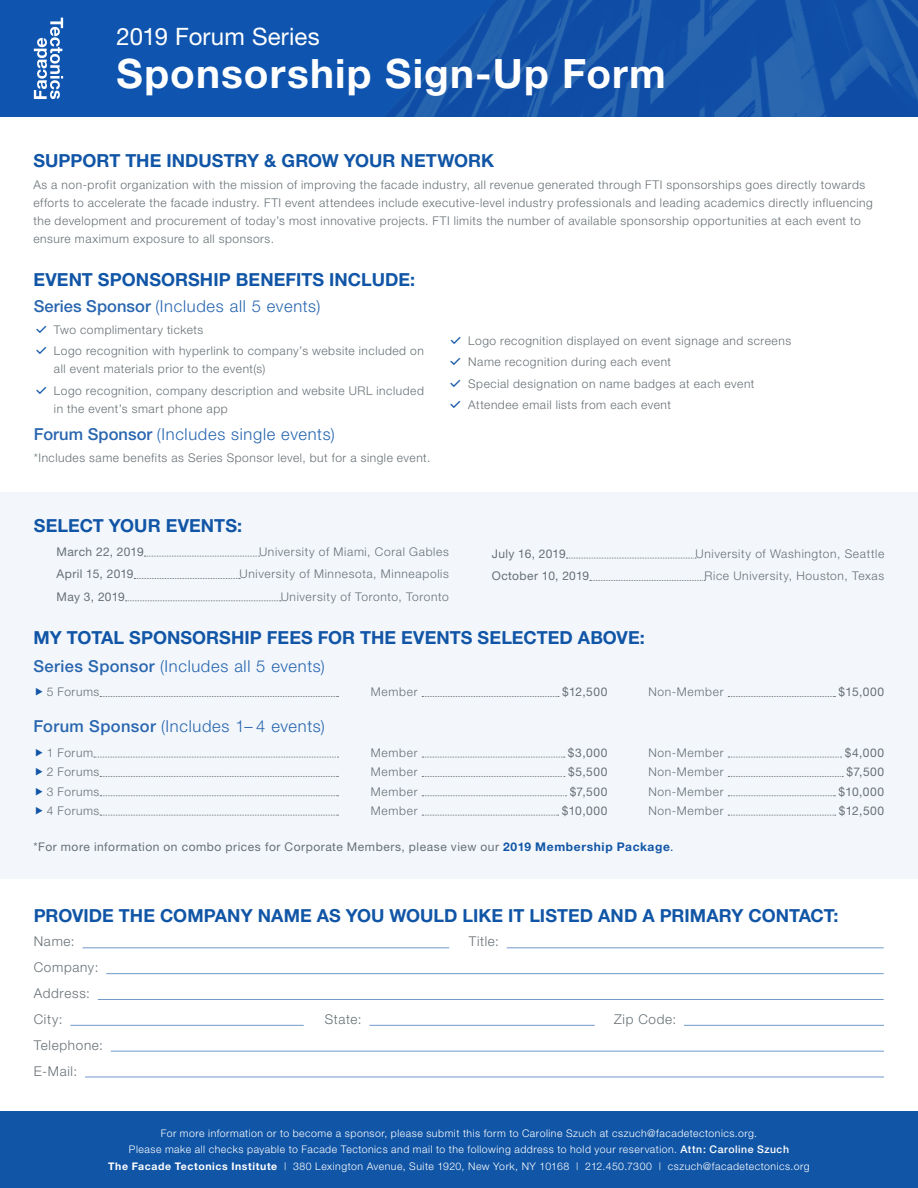
<style>
.page{position:relative;width:918px;height:1188px;background:#fff}
.page>*{position:absolute;margin:0;border:0;box-sizing:border-box;transform-origin:0 0}
.t1{font:700 40.5px "Helvetica Neue";letter-spacing:.03em;color:#fff}
.t2{font:24px "Helvetica Neue";letter-spacing:.005em;color:#fff}
.t3{font:700 18px "Helvetica Neue";letter-spacing:.005em;color:#1155a6}
.t4{font:300 16.5px "Helvetica Neue";letter-spacing:.04em;color:#2966af}
.t5{font:300 13.5px/25.8px "Helvetica Neue";letter-spacing:.05em;color:#677075}
.t6{font:300 12px/18px "Helvetica Neue";letter-spacing:.045em;color:#677075}
.t7{font:12px "Helvetica Neue";letter-spacing:.04em;color:#677075}
.t8{font:12px "Helvetica Neue";letter-spacing:.02em;color:#677075}
.t9{font:300 10.5px/16px "Helvetica Neue";letter-spacing:.05em;color:#fff;text-align:center}
.s1{font-weight:500}
.s2{color:#1155a6}
.s3{font-weight:700;color:#1155a6}
.s4{font-weight:700}
</style>
<div class="page">
<img style="left:0;top:0;width:918px;height:117px">
<div style="left:0;top:1111px;width:918px;height:77px;background:#1155a6"></div>
<svg style="left:34px;top:18px;width:29px;height:81px"></svg>
<hr style="left:82px;top:947px;width:367px;height:1px;background:#7099ca">
<hr style="left:507px;top:947px;width:377px;height:1px;background:#7099ca">
<hr style="left:106px;top:973px;width:778px;height:1px;background:#7099ca">
<hr style="left:98px;top:999px;width:786px;height:1px;background:#7099ca">
<hr style="left:70px;top:1025px;width:234px;height:1px;background:#7099ca">
<hr style="left:369px;top:1025px;width:226px;height:1px;background:#7099ca">
<hr style="left:684px;top:1025px;width:200px;height:1px;background:#7099ca">
<hr style="left:111px;top:1051px;width:773px;height:1px;background:#7099ca">
<hr style="left:85px;top:1077px;width:799px;height:1px;background:#7099ca">
<div style="left:0;top:492px;width:918px;height:386px;background:#f3f7fb"></div>
<svg style="left:144px;top:556px;width:116px;height:1px"></svg>
<svg style="left:134px;top:578px;width:106px;height:1px"></svg>
<svg style="left:125px;top:600px;width:156px;height:1px"></svg>
<svg style="left:566px;top:558px;width:130px;height:1px"></svg>
<svg style="left:590px;top:580px;width:115px;height:1px"></svg>
<svg style="left:100px;top:696px;width:239px;height:1px"></svg>
<svg style="left:422px;top:696px;width:137px;height:1px"></svg>
<svg style="left:728px;top:696px;width:107px;height:1px"></svg>
<svg style="left:94px;top:757px;width:245px;height:1px"></svg>
<svg style="left:422px;top:757px;width:143px;height:1px"></svg>
<svg style="left:728px;top:757px;width:114px;height:1px"></svg>
<svg style="left:100px;top:776px;width:239px;height:1px"></svg>
<svg style="left:422px;top:776px;width:143px;height:1px"></svg>
<svg style="left:728px;top:776px;width:115px;height:1px"></svg>
<svg style="left:100px;top:795px;width:239px;height:1px"></svg>
<svg style="left:422px;top:795px;width:144px;height:1px"></svg>
<svg style="left:728px;top:795px;width:107px;height:1px"></svg>
<svg style="left:100px;top:815px;width:239px;height:1px"></svg>
<svg style="left:422px;top:815px;width:137px;height:1px"></svg>
<svg style="left:728px;top:815px;width:108px;height:1px"></svg>
<h2 class="t2" style="left:117px;top:23px;width:205px">2019 Forum Series</h2>
<h1 class="t1" style="left:117px;top:49px;width:551px">Sponsorship Sign-Up Form</h1>
<h3 class="t3" style="left:33px;top:150px;width:462px">SUPPORT THE INDUSTRY &amp; GROW YOUR NETWORK</h3>
<p class="t6" style="left:33px;top:175px;width:841px">As a non-profit organization with the mission of improving the facade industry, all revenue generated through FTI sponsorships goes directly towards efforts to accelerate the facade industry. FTI event attendees include executive-level industry professionals and leading academics directly influencing the development and procurement of today’s most innovative projects. FTI limits the number of available sponsorship opportunities at each event to ensure maximum exposure to all sponsors.</p>
<h3 class="t3" style="left:33px;top:269px;width:383px">EVENT SPONSORSHIP BENEFITS INCLUDE:</h3>
<h3 class="t4" style="left:34px;top:296px;width:288px"><span class="s1">Series Sponsor</span> (Includes all 5 events)</h3>
<p class="t6" style="left:34px;top:320px;width:171px"><span class="s2">✔</span> Two complimentary tickets</p>
<p class="t6" style="left:54px;top:342px;width:371px;text-indent:-20px"><span class="s2">✔</span> Logo recognition with hyperlink to company’s website included on all event materials prior to the event(s)</p>
<p class="t6" style="left:54px;top:381px;width:371px;text-indent:-20px"><span class="s2">✔</span> Logo recognition, company description and website URL included in the event’s smart phone app</p>
<h3 class="t4" style="left:34px;top:425px;width:302px"><span class="s1">Forum Sponsor</span> (Includes single events)</h3>
<p class="t6" style="left:34px;top:448px;width:398px">*Includes same benefits as Series Sponsor level, but for a single event.</p>
<p class="t6" style="left:448px;top:331px;width:345px"><span class="s2">✔</span> Logo recognition displayed on event signage and screens</p>
<p class="t6" style="left:448px;top:353px;width:225px"><span class="s2">✔</span> Name recognition during each event</p>
<p class="t6" style="left:448px;top:374px;width:308px"><span class="s2">✔</span> Special designation on name badges at each event</p>
<p class="t6" style="left:448px;top:396px;width:225px"><span class="s2">✔</span> Attendee email lists from each event</p>
<h3 class="t3" style="left:34px;top:514px;width:210px">SELECT YOUR EVENTS:</h3>
<p class="t7" style="left:57px;top:545px;width:89px">March 22, 2019</p>
<p class="t6" style="left:259px;top:543px;width:191px">University of Miami, Coral Gables</p>
<p class="t7" style="left:57px;top:567px;width:79px">April 15, 2019</p>
<p class="t6" style="left:240px;top:565px;width:211px">University of Minnesota, Minneapolis</p>
<p class="t7" style="left:57px;top:589px;width:70px">May 3, 2019</p>
<p class="t6" style="left:281px;top:587px;width:170px">University of Toronto, Toronto</p>
<p class="t8" style="left:492px;top:547px;width:75px">July 16, 2019</p>
<p class="t6" style="left:696px;top:545px;width:190px">University of Washington, Seattle</p>
<p class="t7" style="left:492px;top:569px;width:99px">October 10, 2019</p>
<p class="t6" style="left:704px;top:567px;width:181px">Rice University, Houston, Texas</p>
<h3 class="t3" style="left:33px;top:626px;width:613px">MY TOTAL SPONSORSHIP FEES FOR THE EVENTS SELECTED ABOVE:</h3>
<h3 class="t4" style="left:33px;top:656px;width:293px"><span class="s1">Series Sponsor</span> (Includes all 5 events)</h3>
<p class="t6" style="left:47px;top:683px;width:54px">5 Forums</p>
<p class="t6" style="left:371px;top:683px;width:48px">Member</p>
<p class="t7" style="left:562px;top:685px;width:47px">$12,500</p>
<p class="t6" style="left:648px;top:683px;width:77px">Non-Member</p>
<p class="t7" style="left:839px;top:685px;width:47px">$15,000</p>
<h3 class="t4" style="left:33px;top:716px;width:293px"><span class="s1">Forum Sponsor</span> (Includes 1– 4 events)</h3>
<p class="t6" style="left:47px;top:744px;width:48px">1 Forum</p>
<p class="t6" style="left:371px;top:744px;width:48px">Member</p>
<p class="t7" style="left:568px;top:746px;width:41px">$3,000</p>
<p class="t6" style="left:648px;top:744px;width:77px">Non-Member</p>
<p class="t7" style="left:845px;top:746px;width:41px">$4,000</p>
<p class="t6" style="left:47px;top:763px;width:54px">2 Forums</p>
<p class="t6" style="left:371px;top:763px;width:48px">Member</p>
<p class="t7" style="left:568px;top:765px;width:41px">$5,500</p>
<p class="t6" style="left:648px;top:763px;width:77px">Non-Member</p>
<p class="t7" style="left:846px;top:765px;width:39px">$7,500</p>
<p class="t6" style="left:47px;top:782px;width:54px">3 Forums</p>
<p class="t6" style="left:371px;top:782px;width:48px">Member</p>
<p class="t7" style="left:570px;top:784px;width:39px">$7,500</p>
<p class="t6" style="left:648px;top:782px;width:77px">Non-Member</p>
<p class="t7" style="left:839px;top:784px;width:47px">$10,000</p>
<p class="t6" style="left:47px;top:802px;width:54px">4 Forums</p>
<p class="t6" style="left:371px;top:802px;width:48px">Member</p>
<p class="t7" style="left:562px;top:804px;width:47px">$10,000</p>
<p class="t6" style="left:648px;top:802px;width:77px">Non-Member</p>
<p class="t7" style="left:839px;top:804px;width:47px">$12,500</p>
<p class="t7" style="left:33px;top:840px;width:642px">*For more information on combo prices for Corporate Members, please view our <span class="s3">2019 Membership Package</span><span class="s2">.</span></p>
<h3 class="t3" style="left:34px;top:904px;width:806px">PROVIDE THE COMPANY NAME AS YOU WOULD LIKE IT LISTED AND A PRIMARY CONTACT:</h3>
<p class="t5" style="left:34px;top:928px;width:42px">Name:</p>
<p class="t5" style="left:469px;top:928px;width:32px">Title:</p>
<p class="t5" style="left:34px;top:954px;width:66px">Company:<br>Address:<br>City:</p>
<p class="t5" style="left:325px;top:1006px;width:38px">State:</p>
<p class="t5" style="left:614px;top:1006px;width:63px">Zip Code:</p>
<p class="t5" style="left:34px;top:1032px;width:71px">Telephone:<br>E-Mail:</p>
<p class="t9" style="left:108px;top:1125px;width:703px">For more information or to become a sponsor, please submit this form to Caroline Szuch at cszuch@facadetectonics.org.<br>Please make all checks payable to Facade Tectonics and mail to the following address to hold your reservation. <span class="s1">Attn: Caroline Szuch<br></span><span class="s4">The Facade Tectonics Institute</span> | 380 Lexington Avenue, Suite 1920, New York, NY 10168 | 212.450.7300 | cszuch@facadetectonics.org</p>
</div>
